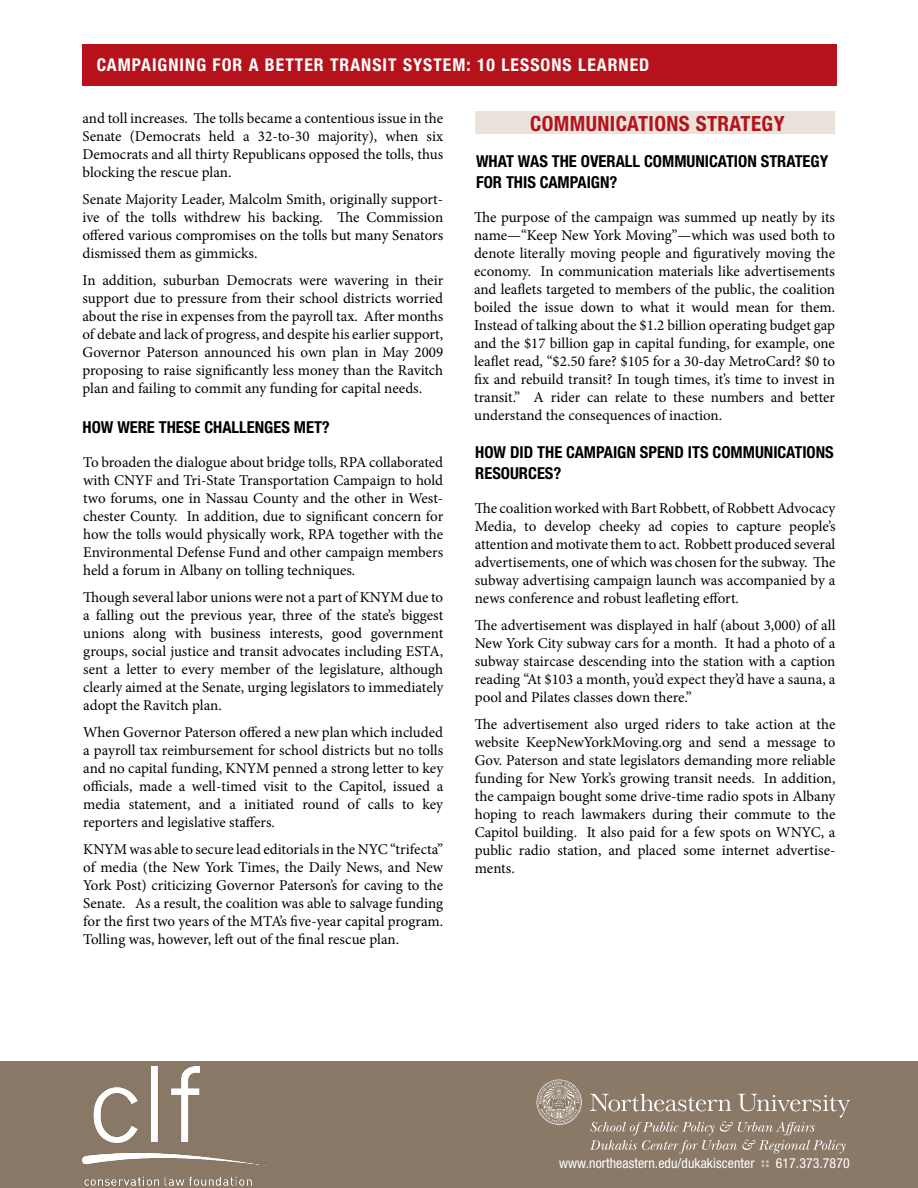
<style>
.page{position:relative;width:918px;height:1188px;background:#fff}
.page>*{position:absolute;margin:0;border:0;box-sizing:border-box;transform-origin:0 0}
.t1{font:700 condensed 21px "Helvetica Neue LT Std";letter-spacing:.02em;color:#b5121b}
.t2{font:700 condensed 17.7px "Helvetica Neue LT Std";letter-spacing:.06em;color:#fff}
.t3{font:700 condensed 16.5px "Helvetica Neue LT Std";color:#000}
.t4{font:15px/18px "Minion Pro";letter-spacing:-.005em;color:#000;text-align:justify}
.t5{font:condensed 13.8px "Helvetica Neue LT Std";letter-spacing:.005em;color:#fff}
</style>
<div class="page">
<div style="left:82px;top:45px;width:755px;height:41px;background:#b5121b"></div>
<div style="left:0;top:1062px;width:918px;height:126px;background:#8a7967"></div>
<div style="left:475px;top:112px;width:360px;height:22px;background:#e9e3dc"></div>
<img style="left:83px;top:1066px;width:184px;height:119px">
<svg style="left:537px;top:1080px;width:45px;height:45px"></svg>
<svg style="left:590px;top:1094px;width:260px;height:60px"></svg>
<svg style="left:761px;top:1160px;width:8px;height:7px"></svg>
<p class="t2" style="left:97px;top:54px;width:22px">CAMPAIGNING</p>
<p class="t2" style="left:213px;top:54px;width:129px">FOR ABETTER TRAN</p>
<p class="t2" style="left:372px;top:54px;width:217px">SIT SYSTEM : 10 LESSONS LEARNE</p>
<p class="t2" style="left:639px;top:54px;width:12px">D</p>
<p class="t4" style="left:82px;top:109px;width:362px">and toll increases. The tolls became a contentious issue in the Senate (Democrats held a 32-to-30 majority), when six Democrats and all thirty Republicans opposed the tolls, thus blocking the rescue plan.</p>
<p class="t4" style="left:82px;top:190px;width:362px">Senate Majority Leader, Malcolm Smith, originally support&shy;ive of the tolls withdrew his backing. The Commission offered various compromises on the tolls but many Senators dismissed them as gimmicks.</p>
<p class="t4" style="left:82px;top:271px;width:362px">In addition, suburban Democrats were wavering in their support due to pressure from their school districts worried about the rise in expenses from the payroll tax. After months of debate and lack of progress, and despite his earlier support, Governor Paterson announced his own plan in May 2009 proposing to raise significantly less money than the Ravitch plan and failing to commit any funding for capital needs.</p>
<p class="t3" style="left:82px;top:417px;width:11px">HOW</p>
<p class="t3" style="left:117px;top:417px;width:11px">WERE</p>
<p class="t3" style="left:159px;top:417px;width:98px">THESE CHALLENGE</p>
<p class="t3" style="left:281px;top:417px;width:50px">S MET?</p>
<p class="t4" style="left:83px;top:453px;width:362px">To broaden the dialogue about bridge tolls, RPA collaborated with CNYF and Tri-State Transportation Campaign to hold two forums, one in Nassau County and the other in West&shy;chester County. In addition, due to significant concern for how the tolls would physically work, RPA together with the Environmental Defense Fund and other campaign members held a forum in Albany on tolling techniques.</p>
<p class="t4" style="left:83px;top:588px;width:362px">Though several labor unions were not a part of KNYM due to a falling out the previous year, three of the state’s biggest unions along with business interests, good government groups, social justice and transit advocates including ESTA, sent a letter to every member of the legislature, although clearly aimed at the Senate, urging legislators to immediately adopt the Ravitch plan.</p>
<p class="t4" style="left:83px;top:723px;width:362px">When Governor Paterson offered a new plan which included a payroll tax reimbursement for school districts but no tolls and no capital funding, KNYM penned a strong letter to key officials, made a well-timed visit to the Capitol, issued a media statement, and a initiated round of calls to key reporters and legislative staffers.</p>
<p class="t4" style="left:83px;top:840px;width:362px">KNYM was able to secure lead editorials in the NYC “trifecta” of media (the New York Times, the Daily News, and New York Post) criticizing Governor Paterson’s for caving to the Senate. As a result, the coalition was able to salvage funding for the first two years of the MTA’s five-year capital program.<br>Tolling was, however, left out of the final rescue plan.</p>
<h1 class="t1" style="left:530px;top:111px;width:27px">COMM</h1>
<h1 class="t1" style="left:586px;top:111px;width:23px">UNICA</h1>
<h1 class="t1" style="left:638px;top:111px;width:125px">TIONS STRATEGY</h1>
<p class="t3" style="left:476px;top:151px;width:115px">WHAT WAS THE OVERA</p>
<p class="t3" style="left:625px;top:151px;width:31px">LL COMM</p>
<p class="t3" style="left:687px;top:151px;width:18px">UNICA</p>
<p class="t3" style="left:726px;top:151px;width:86px">TION STRATEGY</p>
<p class="t3" style="left:476px;top:172px;width:74px">FOR THIS CAMPAIGN</p>
<p class="t3" style="left:610px;top:172px;width:9px">?</p>
<p class="t4" style="left:474px;top:209px;width:363px">The purpose of the campaign was summed up neatly by its name—“Keep New York Moving”—which was used both to denote literally moving people and figuratively moving the economy. In communication materials like advertisements and leaflets targeted to members of the public, the coalition boiled the issue down to what it would mean for them.<br>Instead of talking about the $1.2 billion operating budget gap and the $17 billion gap in capital funding, for example, one leaflet read, “$2.50 fare? $105 for a 30-day MetroCard? $0 to fix and rebuild transit? In tough times, it’s time to invest in transit.” A rider can relate to these numbers and better understand the consequences of inaction.</p>
<p class="t3" style="left:475px;top:442px;width:11px">HOW</p>
<p class="t3" style="left:510px;top:442px;width:66px">DID THE CAMPAIGN</p>
<p class="t3" style="left:640px;top:442px;width:84px">SPEN D ITS COMM</p>
<p class="t3" style="left:755px;top:442px;width:18px">UNICA</p>
<p class="t3" style="left:794px;top:442px;width:41px">TIONS</p>
<p class="t3" style="left:475px;top:463px;width:88px">RESOURCES?</p>
<p class="t4" style="left:475px;top:499px;width:362px">The coalition worked with Bart Robbett, of Robbett Advocacy Media, to develop cheeky ad copies to capture people’s attention and motivate them to act. Robbett produced several advertisements, one of which was chosen for the subway. The subway advertising campaign launch was accompanied by a news conference and robust leafleting effort.</p>
<p class="t4" style="left:475px;top:616px;width:362px">The advertisement was displayed in half (about 3,000) of all New York City subway cars for a month. It had a photo of a subway staircase descending into the station with a caption reading “At $103 a month, you’d expect they’d have a sauna, a pool and Pilates classes down there.”</p>
<p class="t4" style="left:475px;top:715px;width:362px">The advertisement also urged riders to take action at the website KeepNewYorkMoving.org and send a message to Gov. Paterson and state legislators demanding more reliable funding for New York’s growing transit needs. In addition, the campaign bought some drive-time radio spots in Albany hoping to reach lawmakers during their commute to the Capitol building. It also paid for a few spots on WNYC, a public radio station, and placed some internet advertise&shy;ments.</p>
<p class="t5" style="left:559px;top:1155px;width:197px">www.northeastern.edu/dukakiscenter</p>
<p class="t5" style="left:776px;top:1155px;width:76px">617.373.7870</p>
</div>
